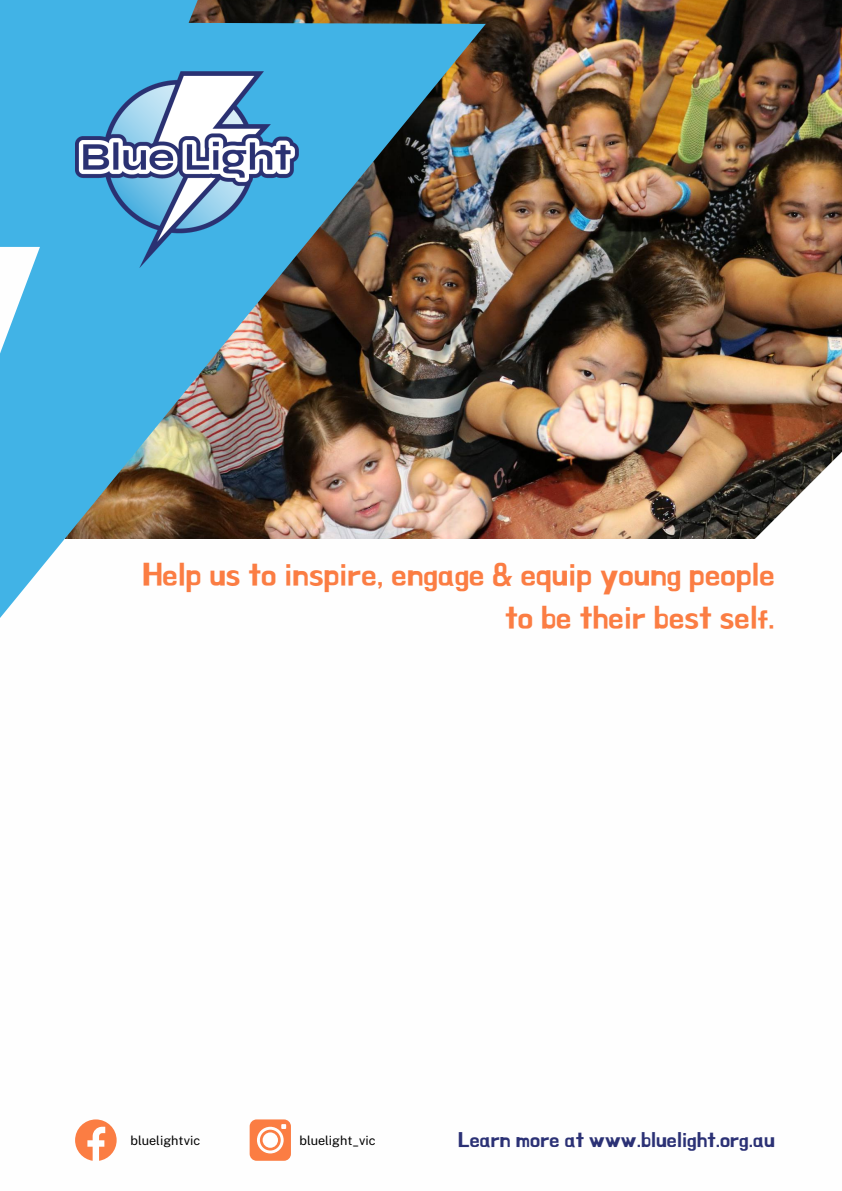
<style>
.page{position:relative;width:842px;height:1191px;background:#fff}
.page>*{position:absolute;margin:0;border:0;box-sizing:border-box;transform-origin:0 0}
.t1{font:31.3px "BMHANNA";color:#fb7d43}
.t2{font:20.5px "BMHANNA";color:#2b3175}
.t3{font:12.7px "Public Sans";color:#000}
</style>
<div class="page">
<img style="left:486px;top:0;width:356px;height:538px">
<img style="left:0;top:0;width:486px;height:618px">
<img style="left:75px;top:71px;width:224px;height:197px">
<svg style="left:250px;top:1119px;width:41px;height:41px"></svg>
<svg style="left:75px;top:1119px;width:41px;height:41px"></svg>
<svg style="left:752px;top:444px;width:90px;height:95px"></svg>
<p class="t1" style="left:142px;top:558px;width:634px">Help us to inspire, engage &amp; equip young people</p>
<p class="t1" style="left:505px;top:602px;width:271px">to be their best self.</p>
<p class="t3" style="left:131px;top:1132px;width:71px">bluelightvic</p>
<p class="t3" style="left:299px;top:1132px;width:78px">bluelight_vic</p>
<p class="t2" style="left:458px;top:1129px;width:318px">Learn more at www.bluelight.org.au</p>
</div>
